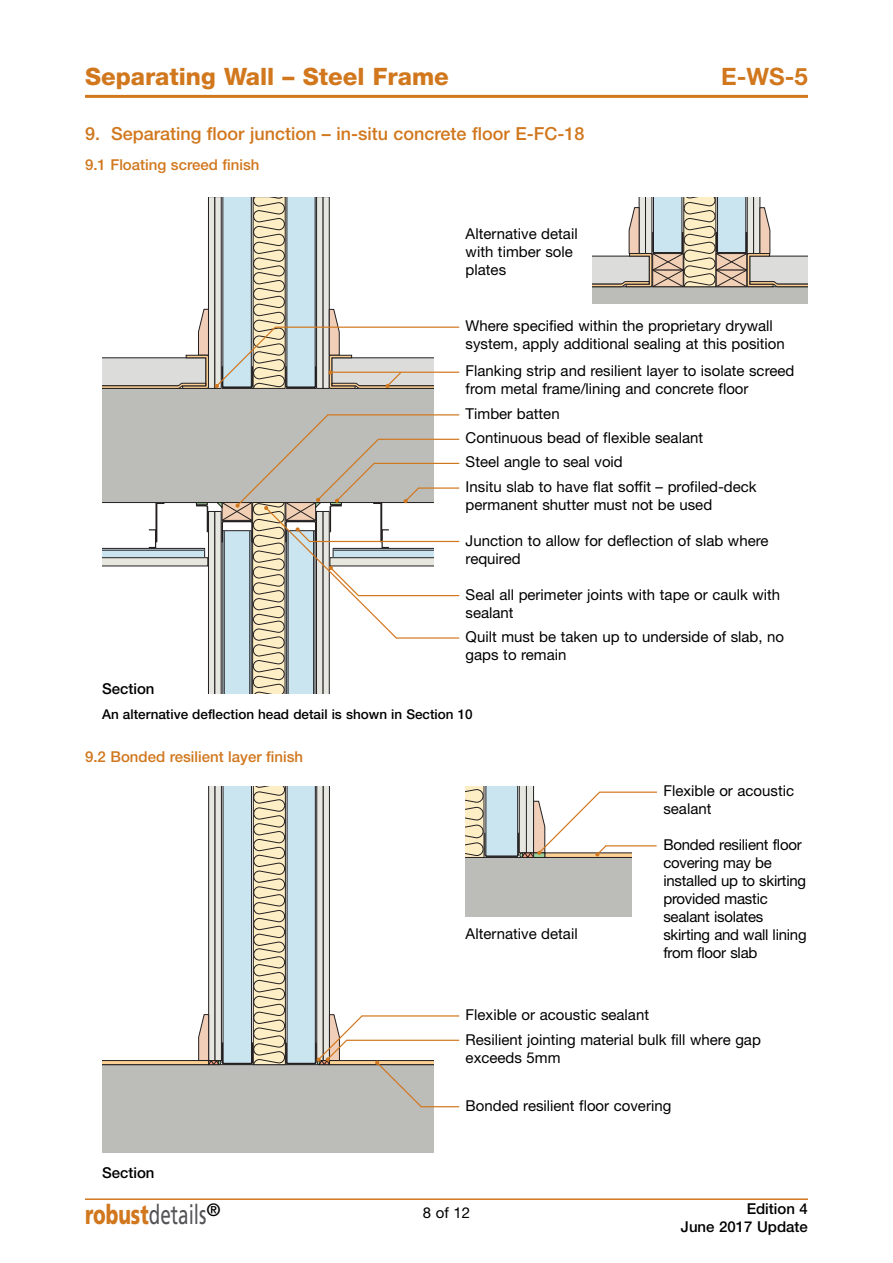
<style>
.page{position:relative;width:893px;height:1263px;background:#fff}
.page>*{position:absolute;margin:0;border:0;box-sizing:border-box;transform-origin:0 0}
.t1{font:27px "Frutiger";color:#545357;scale:.7 1}
.t2{font:800 24px "Helvetica Neue";color:#d1771d}
.t3{font:700 24px "Helvetica Neue";color:#d1771d}
.t4{font:500 18px "Helvetica Neue";color:#d1771d}
.t5{font:15px/18px "Helvetica Neue";color:#000}
.t6{font:500 15px "Helvetica Neue";color:#d1771d}
.t7{font:500 15px/18px "Helvetica Neue";color:#000;text-align:right}
.t8{font:500 13.5px "Helvetica Neue";color:#000}
.s1{font-weight:900;color:#d1771d}
</style>
<div class="page">
<hr style="left:85px;top:1198px;width:723px;height:2px;background:#d1771d">
<hr style="left:85px;top:95px;width:723px;height:3px;background:#d1771d">
<hr style="left:374px;top:463px;width:85px;height:1px;background:#d1771d">
<hr style="left:309px;top:541px;width:150px;height:1px;background:#d1771d">
<hr style="left:328px;top:414px;width:131px;height:1px;background:#d1771d">
<hr style="left:358px;top:595px;width:101px;height:1px;background:#d1771d">
<hr style="left:378px;top:439px;width:81px;height:1px;background:#d1771d">
<hr style="left:331px;top:372px;width:128px;height:1px;background:#d1771d">
<hr style="left:418px;top:487px;width:41px;height:2px;background:#d1771d">
<hr style="left:396px;top:637px;width:63px;height:2px;background:#d1771d">
<svg style="left:592px;top:197px;width:216px;height:106px"></svg>
<hr style="left:275px;top:327px;width:184px;height:1px;background:#d1771d">
<svg style="left:102px;top:197px;width:332px;height:496px"></svg>
<hr style="left:362px;top:1015px;width:97px;height:1px;background:#d1771d">
<hr style="left:347px;top:1040px;width:112px;height:1px;background:#d1771d">
<svg style="left:102px;top:786px;width:332px;height:367px"></svg>
<hr style="left:421px;top:1106px;width:38px;height:1px;background:#d1771d">
<hr style="left:600px;top:791px;width:57px;height:2px;background:#d1771d">
<hr style="left:605px;top:845px;width:52px;height:1px;background:#d1771d">
<svg style="left:466px;top:786px;width:165px;height:131px"></svg>
<p class="t2" style="left:85px;top:68px;width:365px">Separating Wall – Steel Frame</p>
<p class="t3" style="left:721px;top:68px;width:88px">E-WS-5</p>
<p class="t4" style="left:85px;top:128px;width:501px">9. Separating floor junction – in-situ concrete floor E-FC-18</p>
<p class="t6" style="left:85px;top:159px;width:176px">9.1 Floating screed finish</p>
<p class="t5" style="left:466px;top:226px;width:114px">Alternative detail with timber sole plates</p>
<p class="t5" style="left:466px;top:318px;width:321px">Where specified within the proprietary drywall system, apply additional sealing at this position</p>
<p class="t5" style="left:466px;top:363px;width:330px">Flanking strip and resilient layer to isolate screed from metal frame/lining and concrete floor</p>
<p class="t5" style="left:466px;top:402px;width:292px;line-height:24.5px">Timber batten<br>Continuous bead of flexible sealant<br>Steel angle to seal void<br>Insitu slab to have flat soffit – profiled-deck</p>
<p class="t5" style="left:466px;top:497px;width:248px">permanent shutter must not be used</p>
<p class="t5" style="left:466px;top:533px;width:304px">Junction to allow for deflection of slab where required</p>
<p class="t5" style="left:466px;top:587px;width:316px">Seal all perimeter joints with tape or caulk with sealant</p>
<p class="t5" style="left:466px;top:629px;width:320px">Quilt must be taken up to underside of slab, no gaps to remain</p>
<p class="t7" style="left:102px;top:681px;width:54px">Section</p>
<p class="t8" style="left:102px;top:709px;width:372px">An alternative deflection head detail is shown in Section 10</p>
<p class="t6" style="left:85px;top:751px;width:220px">9.2 Bonded resilient layer finish</p>
<p class="t7" style="left:102px;top:1165px;width:54px">Section</p>
<p class="t1" style="left:85px;top:1203px;width:195px"><span class="s1">robust</span>details<sup>®</sup></p>
<p class="t5" style="left:466px;top:926px;width:114px">Alternative detail</p>
<p class="t5" style="left:663px;top:783px;width:132px">Flexible or acoustic sealant</p>
<p class="t5" style="left:663px;top:837px;width:145px">Bonded resilient floor covering may be installed up to skirting provided mastic sealant isolates skirting and wall lining from floor slab</p>
<p class="t5" style="left:466px;top:1004px;width:297px;line-height:24.5px">Flexible or acoustic sealant<br>Resilient jointing material bulk fill where gap</p>
<p class="t5" style="left:466px;top:1050px;width:96px">exceeds 5mm</p>
<p class="t5" style="left:466px;top:1098px;width:207px">Bonded resilient floor covering</p>
<p class="t5" style="left:423px;top:1205px;width:49px">8 of 12</p>
<p class="t7" style="left:681px;top:1201px;width:128px">Edition 4<br>June 2017 Update</p>
</div>
